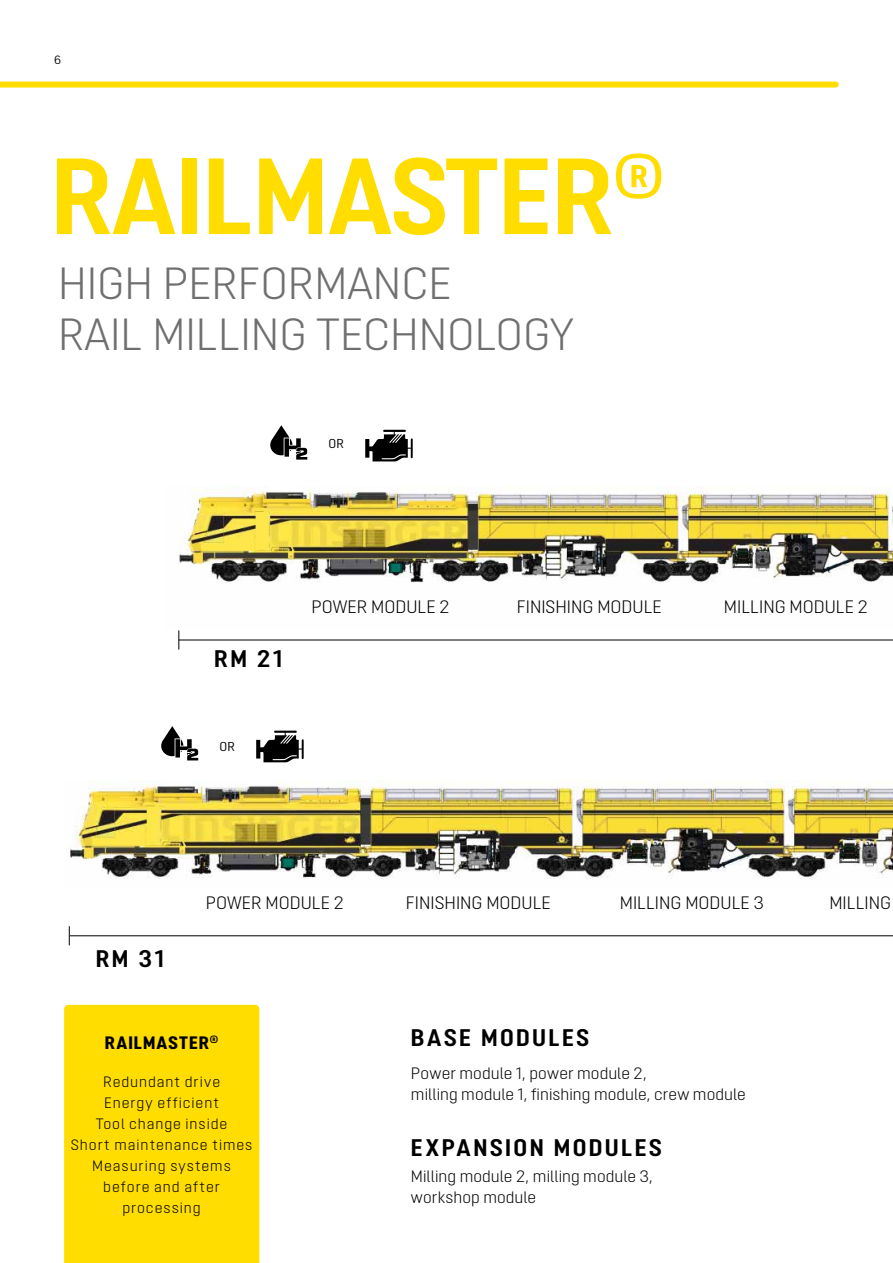
<style>
.page{position:relative;width:893px;height:1263px;background:#fff}
.page>*{position:absolute;margin:0;border:0;box-sizing:border-box;transform-origin:0 0}
.t1{font:700 108px "Opinion Pro";color:#fd0}
.t2{font:300 45px/51px "Opinion Pro";color:#706f6f}
.t3{font:700 24px "Opinion Pro";letter-spacing:.1em;color:#000}
.t4{font:300 18px "Opinion Pro";color:#000}
.t5{font:800 18px "Opinion Pro";letter-spacing:.06em;color:#000}
.t6{font:300 16.5px/21px "Opinion Pro";letter-spacing:.005em;color:#000}
.t7{font:300 15px/21px "Opinion Pro";letter-spacing:.06em;color:#000;text-align:center}
.t8{font:12.9px "Opinion Pro";color:#000}
.t9{font:12px "Opinion Pro";color:#000}
</style>
<div class="page">
<div style="left:0;top:82px;width:836px;height:6px;background:#fd0"></div>
<div style="left:64px;top:1005px;width:195px;height:258px;background:#fd0"></div>
<img style="left:70px;top:781px;width:823px;height:98px">
<img style="left:179px;top:486px;width:714px;height:97px">
<svg style="left:365px;top:430px;width:48px;height:31px"></svg>
<svg style="left:270px;top:425px;width:37px;height:35px"></svg>
<hr style="left:179px;top:640px;width:714px;height:1px;background:#000">
<svg style="left:179px;top:630px;width:1px;height:19px"></svg>
<svg style="left:256px;top:731px;width:48px;height:31px"></svg>
<svg style="left:161px;top:726px;width:37px;height:34px"></svg>
<hr style="left:70px;top:935px;width:823px;height:1px;background:#000">
<svg style="left:69px;top:926px;width:1px;height:19px"></svg>
<p class="t9" style="left:54px;top:53px;width:9px">6</p>
<h1 class="t1" style="left:51px;top:133px;width:615px">RAILMASTER<sup>®</sup></h1>
<h2 class="t2" style="left:58px;top:258px;width:517px">HIGH PERFORMANCE<br>RAIL MILLING TECHNOLOGY</h2>
<p class="t8" style="left:329px;top:436px;width:17px">OR</p>
<h3 class="t3" style="left:214px;top:645px;width:71px">RM 21</h3>
<p class="t8" style="left:220px;top:739px;width:17px">OR</p>
<p class="t4" style="left:312px;top:596px;width:139px">POWER MODULE 2</p>
<p class="t4" style="left:517px;top:596px;width:146px">FINISHING MODULE</p>
<p class="t4" style="left:724px;top:596px;width:145px">MILLING MODULE 2</p>
<h3 class="t3" style="left:96px;top:944px;width:71px">RM 31</h3>
<p class="t4" style="left:206px;top:892px;width:139px">POWER MODULE 2</p>
<p class="t4" style="left:406px;top:892px;width:146px">FINISHING MODULE</p>
<p class="t4" style="left:620px;top:892px;width:146px">MILLING MODULE 3</p>
<p class="t4" style="left:829px;top:892px;width:63px">MILLING</p>
<p class="t5" style="left:105px;top:1032px;width:115px">RAILMASTER<sup>®</sup></p>
<p class="t7" style="left:71px;top:1071px;width:183px">Redundant drive<br>Energy efficient<br>Tool change inside<br>Short maintenance times<br>Measuring systems before and after processing</p>
<h3 class="t3" style="left:411px;top:1023px;width:180px">BASE MODULES</h3>
<p class="t6" style="left:411px;top:1062px;width:336px">Power module 1, power module 2,<br>milling module 1, finishing module, crew module</p>
<h3 class="t3" style="left:411px;top:1133px;width:253px">EXPANSION MODULES</h3>
<p class="t6" style="left:411px;top:1165px;width:244px">Milling module 2, milling module 3, workshop module</p>
</div>
